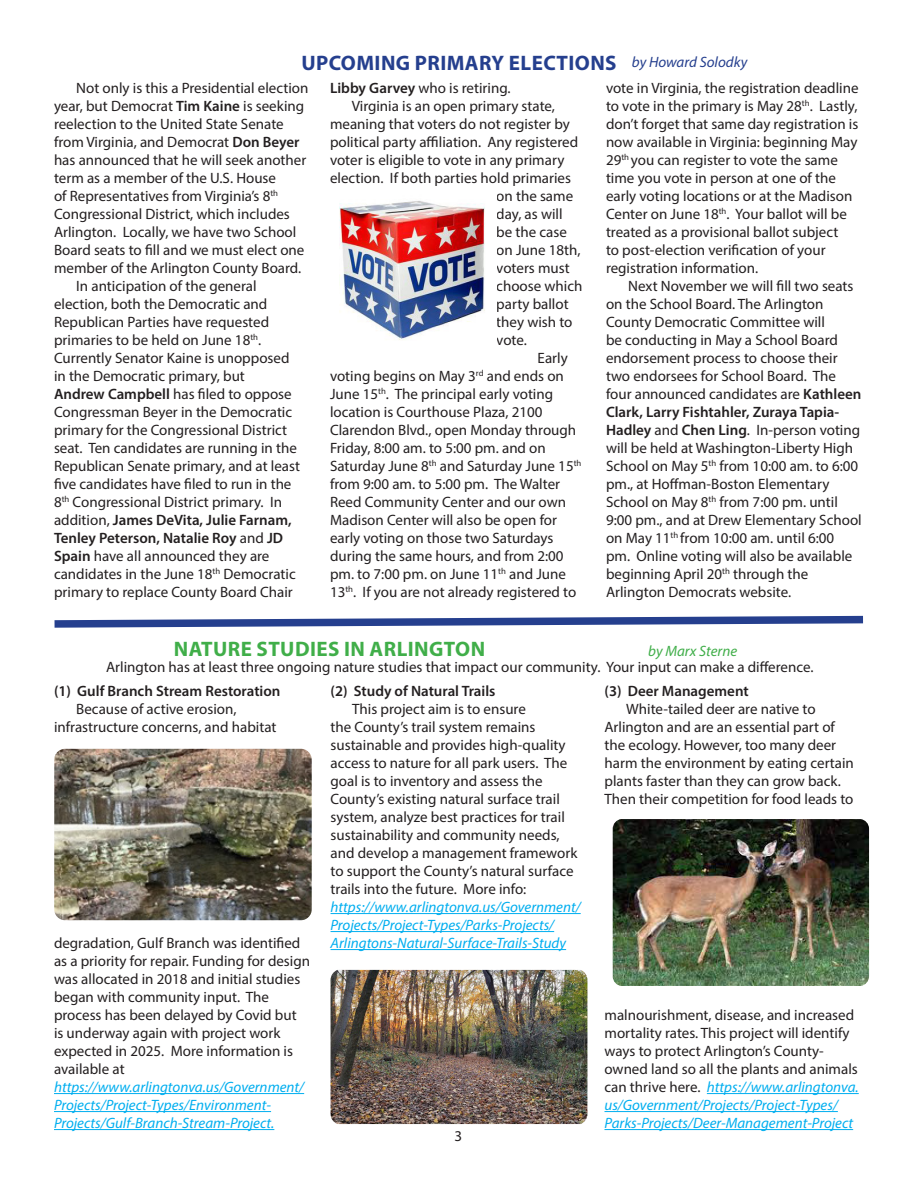
<style>
.page{position:relative;width:918px;height:1188px;background:#fff}
.page>*{position:absolute;margin:0;border:0;box-sizing:border-box;transform-origin:0 0}
.STORY_HEADING{font:700 21px "Myriad Pro";letter-spacing:.02em;color:#40ae49}
.STORY_HEADING-2{font:700 21px "Myriad Pro";letter-spacing:.02em;color:#253f8e}
.t1{font:15px/18px "Myriad Pro";color:#231f20}
.web_link{font:italic 15px/18px "Myriad Pro";color:#00aeef}
.t2{font:600 15px "Myriad Pro";color:#231f20}
.author{font:italic 15px "Myriad Pro";color:#253f8e}
.author-2{font:italic 15px "Myriad Pro";color:#40ae49}
.s1{font-weight:600}
.s2{font-style:italic;color:#00aeef}
</style>
<div class="page">
<img style="left:613px;top:819px;width:256px;height:167px">
<img style="left:339px;top:201px;width:146px;height:139px">
<hr style="left:54px;top:1093px;width:250px;height:1px;background:#00aeef">
<hr style="left:54px;top:1111px;width:217px;height:1px;background:#00aeef">
<hr style="left:54px;top:1129px;width:220px;height:1px;background:#00aeef">
<hr style="left:331px;top:913px;width:250px;height:1px;background:#00aeef">
<hr style="left:331px;top:931px;width:223px;height:1px;background:#00aeef">
<hr style="left:331px;top:949px;width:235px;height:1px;background:#00aeef">
<hr style="left:707px;top:1093px;width:152px;height:1px;background:#00aeef">
<hr style="left:604px;top:1111px;width:234px;height:1px;background:#00aeef">
<hr style="left:604px;top:1129px;width:249px;height:1px;background:#00aeef">
<img style="left:331px;top:970px;width:256px;height:154px">
<img style="left:54px;top:749px;width:258px;height:171px">
<svg style="left:54px;top:615px;width:810px;height:13px"></svg>
<p class="STORY_HEADING-2" style="left:301px;top:49px;width:317px">UPCOMING PRIMARY ELECTIONS</p>
<p class="author" style="left:632px;top:53px;width:117px">by Howard Solodky</p>
<p class="t1" style="left:54px;top:79px;width:256px;text-indent:22px">Not only is this a Presidential election year, but Democrat <span class="s1">Tim Kaine</span> is seeking reelection to the United State Senate from Virginia, and Democrat <span class="s1">Don Beyer </span>has announced that he will seek another term as a member of the U.S. House<br>of Representatives from Virginia’s 8<sup>th </sup>Congressional District, which includes Arlington. Locally, we have two School Board seats to fill and we must elect one member of the Arlington County Board.</p>
<p class="t1" style="left:54px;top:277px;width:248px;text-indent:22px">In anticipation of the general election, both the Democratic and Republican Parties have requested primaries to be held on June 18<sup>th</sup>.<br>Currently Senator Kaine is unopposed in the Democratic primary, but<br><span class="s1">Andrew Campbell</span> has filed to oppose Congressman Beyer in the Democratic primary for the Congressional District seat. Ten candidates are running in the Republican Senate primary, and at least five candidates have filed to run in the 8<sup>th</sup> Congressional District primary. In addition, <span class="s1">James DeVita, Julie Farnam, Tenley Peterson, Natalie Roy</span> and <span class="s1">JD Spain</span> have all announced they are candidates in the June 18<sup>th</sup> Democratic primary to replace County Board Chair</p>
<p class="t1" style="left:606px;top:79px;width:254px">vote in Virginia, the registration deadline to vote in the primary is May 28<sup>th</sup>. Lastly, don’t forget that same day registration is now available in Virginia: beginning May 29<sup>th</sup> you can register to vote the same time you vote in person at one of the early voting locations or at the Madison Center on June 18<sup>th</sup>. Your ballot will be treated as a provisional ballot subject<br>to post-election verification of your registration information.</p>
<p class="t1" style="left:606px;top:277px;width:257px;text-indent:22px">Next November we will fill two seats on the School Board. The Arlington County Democratic Committee will<br>be conducting in May a School Board endorsement process to choose their two endorsees for School Board. The four announced candidates are <span class="s1">Kathleen Clark, Larry Fishtahler, Zuraya Tapia-Hadley</span> and <span class="s1">Chen Ling</span>. In-person voting will be held at Washington-Liberty High School on May 5<sup>th</sup> from 10:00 am. to 6:00 pm., at Hoffman-Boston Elementary School on May 8<sup>th</sup> from 7:00 pm. until 9:00 pm., and at Drew Elementary School on May 11<sup>th</sup> from 10:00 am. until 6:00 pm. Online voting will also be available beginning April 20<sup>th</sup> through the Arlington Democrats website.</p>
<p class="t1" style="left:330px;top:79px;width:182px"><span class="s1">Libby Garvey</span> who is retiring.</p>
<p class="t1" style="left:352px;top:97px;width:205px">Virginia is an open primary state,</p>
<p class="t1" style="left:330px;top:115px;width:241px">meaning that voters do not register by</p>
<p class="t1" style="left:330px;top:133px;width:250px">political party affiliation. Any registered</p>
<p class="t1" style="left:330px;top:151px;width:236px">voter is eligible to vote in any primary</p>
<p class="t1" style="left:330px;top:169px;width:243px">election. If both parties hold primaries</p>
<p class="t1" style="left:496px;top:187px;width:78px">on the same</p>
<p class="t1" style="left:496px;top:205px;width:68px">day, as will</p>
<p class="t1" style="left:496px;top:223px;width:72px">be the case</p>
<p class="t1" style="left:496px;top:241px;width:86px">on June 18th,</p>
<p class="t1" style="left:496px;top:259px;width:75px">voters must</p>
<p class="t1" style="left:496px;top:277px;width:88px">choose which</p>
<p class="t1" style="left:496px;top:295px;width:74px">party ballot</p>
<p class="t1" style="left:496px;top:313px;width:78px">they wish to</p>
<p class="t1" style="left:496px;top:331px;width:32px">vote.</p>
<p class="t1" style="left:330px;top:349px;width:253px;text-indent:208px">Early voting begins on May 3<sup>rd</sup> and ends on June 15<sup>th</sup>. The principal early voting location is Courthouse Plaza, 2100<br>Clarendon Blvd., open Monday through Friday, 8:00 am. to 5:00 pm. and on Saturday June 8<sup>th</sup> and Saturday June 15<sup>th </sup>from 9:00 am. to 5:00 pm. The Walter Reed Community Center and our own Madison Center will also be open for early voting on those two Saturdays during the same hours, and from 2:00 pm. to 7:00 pm. on June 11<sup>th</sup> and June 13<sup>th</sup>. If you are not already registered to</p>
<p class="STORY_HEADING" style="left:174px;top:635px;width:313px">NATURE STUDIES IN ARLINGTON</p>
<p class="author-2" style="left:648px;top:641px;width:90px">by Marx Sterne</p>
<p class="t1" style="left:106px;top:658px;width:709px">Arlington has at least three ongoing nature studies that impact our community. Your input can make a difference.</p>
<p class="t2" style="left:54px;top:681px;width:228px">(1) Gulf Branch Stream Restoration</p>
<p class="t1" style="left:54px;top:700px;width:224px;text-indent:22px">Because of active erosion, infrastructure concerns, and habitat</p>
<p class="t2" style="left:331px;top:681px;width:167px">(2) Study of Natural Trails</p>
<p class="t1" style="left:331px;top:700px;width:248px;text-indent:22px">This project aim is to ensure<br>the County’s trail system remains sustainable and provides high-quality access to nature for all park users. The goal is to inventory and assess the County’s existing natural surface trail system, analyze best practices for trail sustainability and community needs, and develop a management framework to support the County’s natural surface trails into the future. More info:</p>
<p class="web_link" style="left:331px;top:898px;width:252px">https://www.arlingtonva.us/Government/<br>Projects/Project-Types/Parks-Projects/<br>Arlingtons-Natural-Surface-Trails-Study</p>
<p class="t2" style="left:604px;top:681px;width:146px">(3) Deer Management</p>
<p class="t1" style="left:604px;top:700px;width:251px;text-indent:22px">White-tailed deer are native to Arlington and are an essential part of the ecology. However, too many deer harm the environment by eating certain plants faster than they can grow back.<br>Then their competition for food leads to</p>
<p class="t1" style="left:54px;top:934px;width:258px">degradation, Gulf Branch was identified as a priority for repair. Funding for design was allocated in 2018 and initial studies began with community input. The process has been delayed by Covid but<br>is underway again with project work expected in 2025. More information is available at</p>
<p class="web_link" style="left:54px;top:1078px;width:252px">https://www.arlingtonva.us/Government/<br>Projects/Project-Types/Environment-<br>Projects/Gulf-Branch-Stream-Project.</p>
<p class="t1" style="left:604px;top:1006px;width:256px">malnourishment, disease, and increased mortality rates. This project will identify ways to protect Arlington’s County&shy;owned land so all the plants and animals can thrive here. <span class="s2">https://www.arlingtonva. us/Government/Projects/Project-Types/ Parks-Projects/Deer-Management-Project</span></p>
<p class="t1" style="left:455px;top:1127px;width:9px">3</p>
</div>
